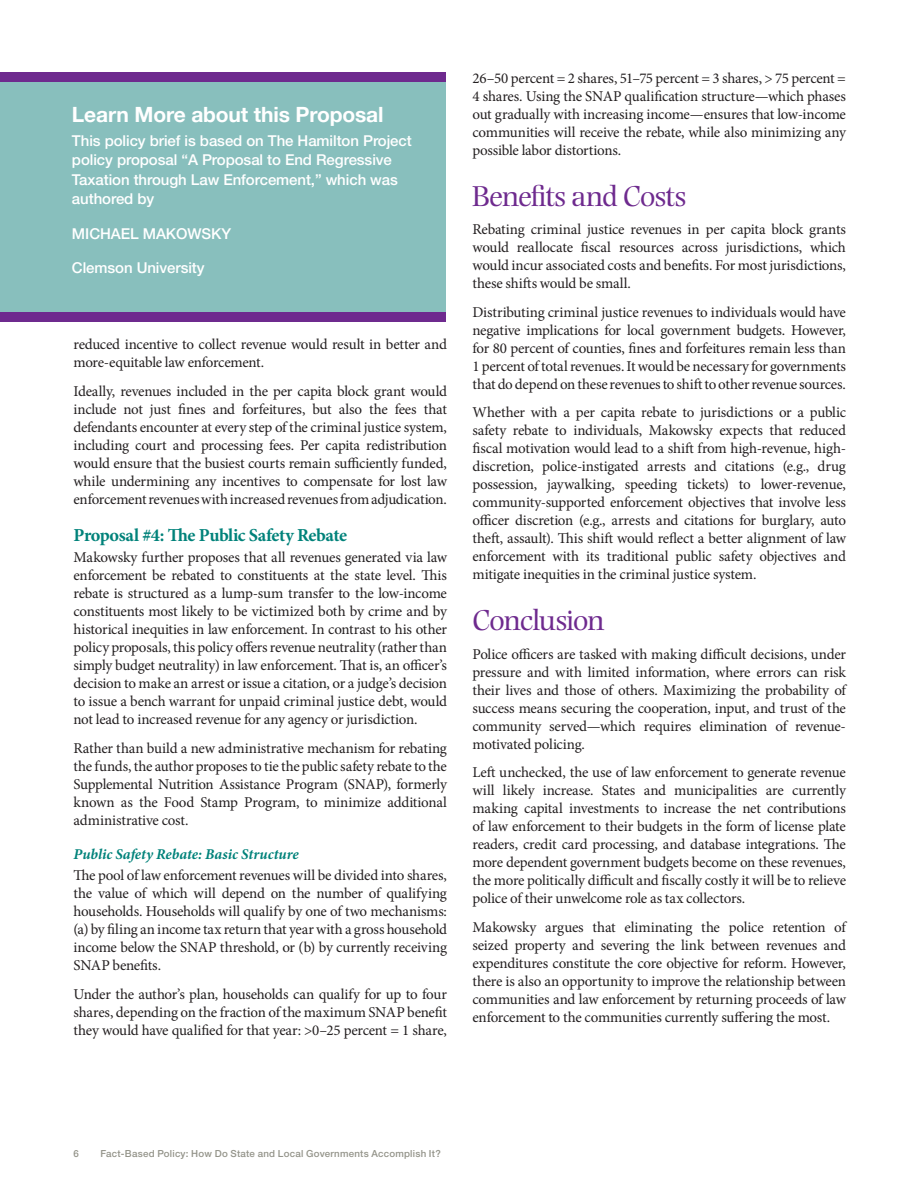
<style>
.page{position:relative;width:918px;height:1188px;background:#fff}
.page>*{position:absolute;margin:0;border:0;box-sizing:border-box;transform-origin:0 0}
.t1{font:30px "Photina MT Std";letter-spacing:-.025em;color:#6e2a8e}
.t2{font:700 21px "Helvetica Neue LT Pro";letter-spacing:-.005em;color:#fff}
.t3{font:700 18.3px "Minion Pro";letter-spacing:-.025em;color:#00827a}
.t4{font:15px/18px "Minion Pro";letter-spacing:-.02em;color:#231f20;text-align:justify}
.t5{font:500 15px/19.5px "Helvetica Neue LT Std";letter-spacing:-.005em;color:#fff}
.t6{font:italic 700 15px "Minion Pro";color:#00827a}
.t7{font:500 9.75px "Helvetica Neue LT Std";letter-spacing:.025em;color:#94948a}
</style>
<div class="page">
<div style="left:0;top:77px;width:445px;height:238px;background:#88bfbd"></div>
<div style="left:0;top:312px;width:445px;height:9px;background:#6e2a8e"></div>
<div style="left:0;top:72px;width:445px;height:9px;background:#6e2a8e"></div>
<h2 class="t2" style="left:72px;top:101px;width:313px">Learn More about this Proposal</h2>
<p class="t5" style="left:72px;top:130px;width:341px">This policy brief is based on The Hamilton Project policy proposal “A Proposal to End Regressive Taxation through Law Enforcement,” which was authored by</p>
<p class="t5" style="left:72px;top:223px;width:161px">MICHAEL MAKOWSKY</p>
<p class="t5" style="left:72px;top:258px;width:134px">Clemson University</p>
<p class="t4" style="left:74px;top:336px;width:375px">reduced incentive to collect revenue would result in better and more-equitable law enforcement.</p>
<p class="t4" style="left:74px;top:382px;width:375px">Ideally, revenues included in the per capita block grant would include not just fines and forfeitures, but also the fees that defendants encounter at every step of the criminal justice system, including court and processing fees. Per capita redistribution would ensure that the busiest courts remain sufficiently funded, while undermining any incentives to compensate for lost law enforcement revenues with increased revenues from adjudication.</p>
<p class="t3" style="left:74px;top:523px;width:275px">Proposal #4: The Public Safety Rebate</p>
<p class="t4" style="left:74px;top:549px;width:375px">Makowsky further proposes that all revenues generated via law enforcement be rebated to constituents at the state level. This rebate is structured as a lump-sum transfer to the low-income constituents most likely to be victimized both by crime and by historical inequities in law enforcement. In contrast to his other policy proposals, this policy offers revenue neutrality (rather than simply budget neutrality) in law enforcement. That is, an officer’s decision to make an arrest or issue a citation, or a judge’s decision to issue a bench warrant for unpaid criminal justice debt, would not lead to increased revenue for any agency or jurisdiction.</p>
<p class="t4" style="left:74px;top:739px;width:375px">Rather than build a new administrative mechanism for rebating the funds, the author proposes to tie the public safety rebate to the Supplemental Nutrition Assistance Program (SNAP), formerly known as the Food Stamp Program, to minimize additional administrative cost.</p>
<p class="t6" style="left:74px;top:844px;width:227px">Public Safety Rebate: Basic Structure</p>
<p class="t4" style="left:74px;top:867px;width:375px">The pool of law enforcement revenues will be divided into shares, the value of which will depend on the number of qualifying households. Households will qualify by one of two mechanisms: (a) by filing an income tax return that year with a gross household income below the SNAP threshold, or (b) by currently receiving SNAP benefits.</p>
<p class="t4" style="left:74px;top:985px;width:375px">Under the author’s plan, households can qualify for up to four shares, depending on the fraction of the maximum SNAP benefit they would have qualified for that year: &gt;0–25 percent = 1 share,</p>
<p class="t4" style="left:472px;top:69px;width:375px">26–50 percent = 2 shares, 51–75 percent = 3 shares, &gt; 75 percent = 4 shares. Using the SNAP qualification structure—which phases out gradually with increasing income—ensures that low-income communities will receive the rebate, while also minimizing any possible labor distortions.</p>
<h1 class="t1" style="left:472px;top:179px;width:215px">Benefits and Costs</h1>
<p class="t4" style="left:472px;top:221px;width:375px">Rebating criminal justice revenues in per capita block grants would reallocate fiscal resources across jurisdictions, which would incur associated costs and benefits. For most jurisdictions, these shifts would be small.</p>
<p class="t4" style="left:472px;top:303px;width:375px">Distributing criminal justice revenues to individuals would have negative implications for local government budgets. However, for 80 percent of counties, fines and forfeitures remain less than 1 percent of total revenues. It would be necessary for governments that do depend on these revenues to shift to other revenue sources.</p>
<p class="t4" style="left:472px;top:404px;width:375px">Whether with a per capita rebate to jurisdictions or a public safety rebate to individuals, Makowsky expects that reduced fiscal motivation would lead to a shift from high-revenue, high&shy;discretion, police-instigated arrests and citations (e.g., drug possession, jaywalking, speeding tickets) to lower-revenue, community-supported enforcement objectives that involve less officer discretion (e.g., arrests and citations for burglary, auto theft, assault). This shift would reflect a better alignment of law enforcement with its traditional public safety objectives and mitigate inequities in the criminal justice system.</p>
<h1 class="t1" style="left:472px;top:603px;width:134px">Conclusion</h1>
<p class="t4" style="left:472px;top:645px;width:375px">Police officers are tasked with making difficult decisions, under pressure and with limited information, where errors can risk their lives and those of others. Maximizing the probability of success means securing the cooperation, input, and trust of the community served—which requires elimination of revenue&shy;motivated policing.</p>
<p class="t4" style="left:472px;top:764px;width:375px">Left unchecked, the use of law enforcement to generate revenue will likely increase. States and municipalities are currently making capital investments to increase the net contributions of law enforcement to their budgets in the form of license plate readers, credit card processing, and database integrations. The more dependent government budgets become on these revenues, the more politically difficult and fiscally costly it will be to relieve police of their unwelcome role as tax collectors.</p>
<p class="t4" style="left:472px;top:918px;width:375px">Makowsky argues that eliminating the police retention of seized property and severing the link between revenues and expenditures constitute the core objective for reform. However, there is also an opportunity to improve the relationship between communities and law enforcement by returning proceeds of law enforcement to the communities currently suffering the most.</p>
<p class="t7" style="left:74px;top:1147px;width:7px">6</p>
<p class="t7" style="left:100px;top:1147px;width:342px">Fact-Based Policy: How Do State and Local Governments Accomplish It?</p>
</div>
